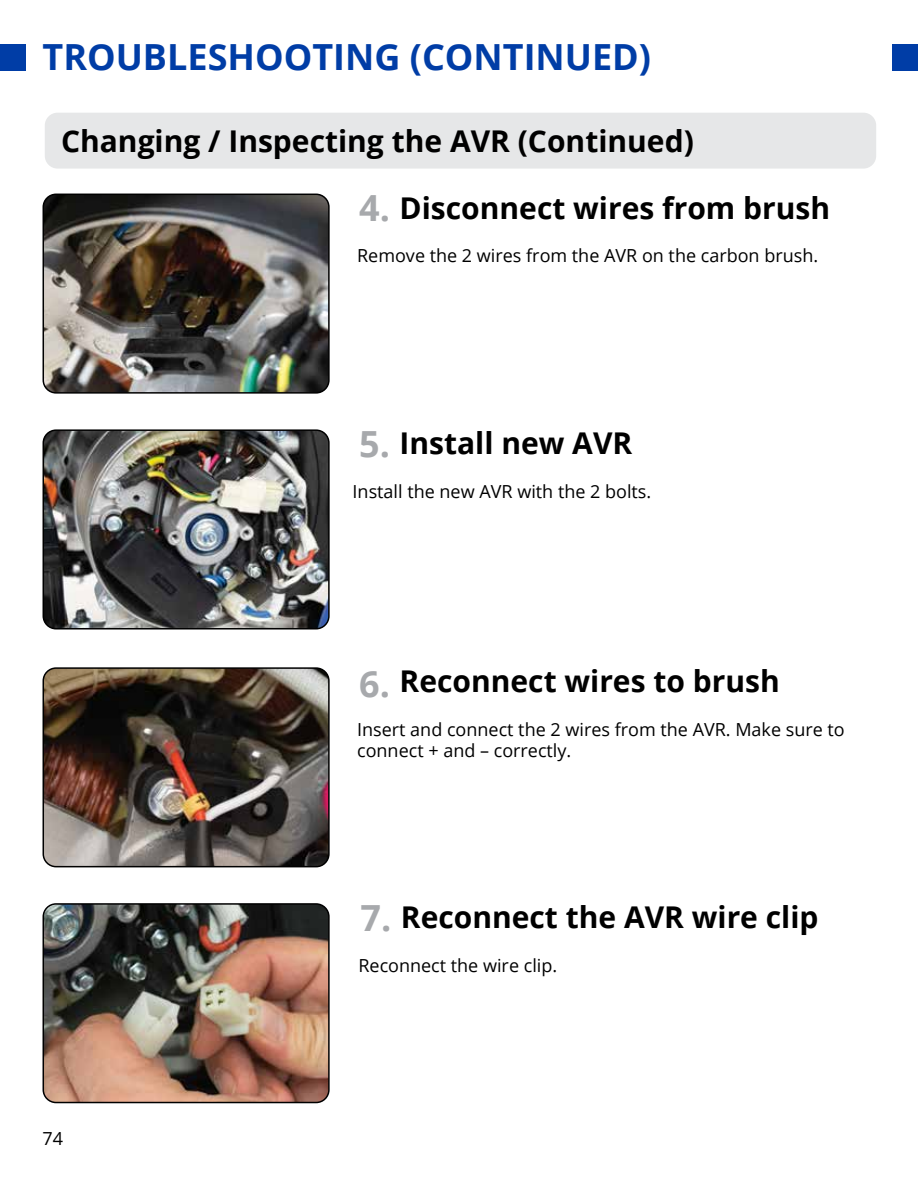
<style>
.page{position:relative;width:918px;height:1188px;background:#fff}
.page>*{position:absolute;margin:0;border:0;box-sizing:border-box;transform-origin:0 0}
.t1{font:700 36px "Open Sans";color:#003da6}
.t2{font:700 36px "Open Sans";color:#a7a9ac}
.t3{font:700 30px "Open Sans";color:#000}
.t4{font:18px/21px "Open Sans";color:#000}
.s1{font-size:36px;color:#a7a9ac}
</style>
<div class="page">
<div style="left:0;top:44px;width:26px;height:27px;background:#003da6"></div>
<div style="left:892px;top:44px;width:26px;height:27px;background:#003da6"></div>
<img style="left:43px;top:904px;width:284px;height:199px">
<div style="left:43px;top:903px;width:287px;height:200px;border:2px solid #000;border-radius:13px"></div>
<img style="left:43px;top:194px;width:286px;height:197px">
<div style="left:43px;top:194px;width:287px;height:200px;border:2px solid #000;border-radius:13px"></div>
<img style="left:43px;top:432px;width:284px;height:195px">
<div style="left:43px;top:429px;width:287px;height:201px;border:2px solid #000;border-radius:13px"></div>
<img style="left:43px;top:668px;width:284px;height:199px">
<div style="left:43px;top:667px;width:287px;height:200px;border:2px solid #000;border-radius:13px"></div>
<div style="left:45px;top:113px;width:831px;height:56px;background:#e6e7e8;border-radius:13px"></div>
<h1 class="t1" style="left:43px;top:32px;width:610px">TROUBLESHOOTING (CONTINUED)</h1>
<h2 class="t3" style="left:61px;top:120px;width:634px">Changing / Inspecting the AVR (Continued)</h2>
<h1 class="t2" style="left:359px;top:183px;width:32px">4.</h1>
<h2 class="t3" style="left:400px;top:186px;width:432px">Disconnect wires from brush</h2>
<p class="t4" style="left:357px;top:245px;width:463px">Remove the 2 wires from the AVR on the carbon brush.</p>
<h1 class="t2" style="left:359px;top:418px;width:32px">5.</h1>
<h2 class="t3" style="left:400px;top:422px;width:234px">Install new AVR</h2>
<p class="t4" style="left:353px;top:481px;width:300px">Install the new AVR with the 2 bolts.</p>
<h2 class="t3" style="left:359px;top:660px;width:422px"><span class="s1">6.</span> Reconnect wires to brush</h2>
<p class="t4" style="left:357px;top:719px;width:489px">Insert and connect the 2 wires from the AVR. Make sure to connect + and – correctly.</p>
<p class="t4" style="left:43px;top:1128px;width:22px">74</p>
<h1 class="t2" style="left:361px;top:893px;width:32px">7.</h1>
<h2 class="t3" style="left:401px;top:896px;width:419px">Reconnect the AVR wire clip</h2>
<p class="t4" style="left:358px;top:955px;width:200px">Reconnect the wire clip.</p>
</div>
